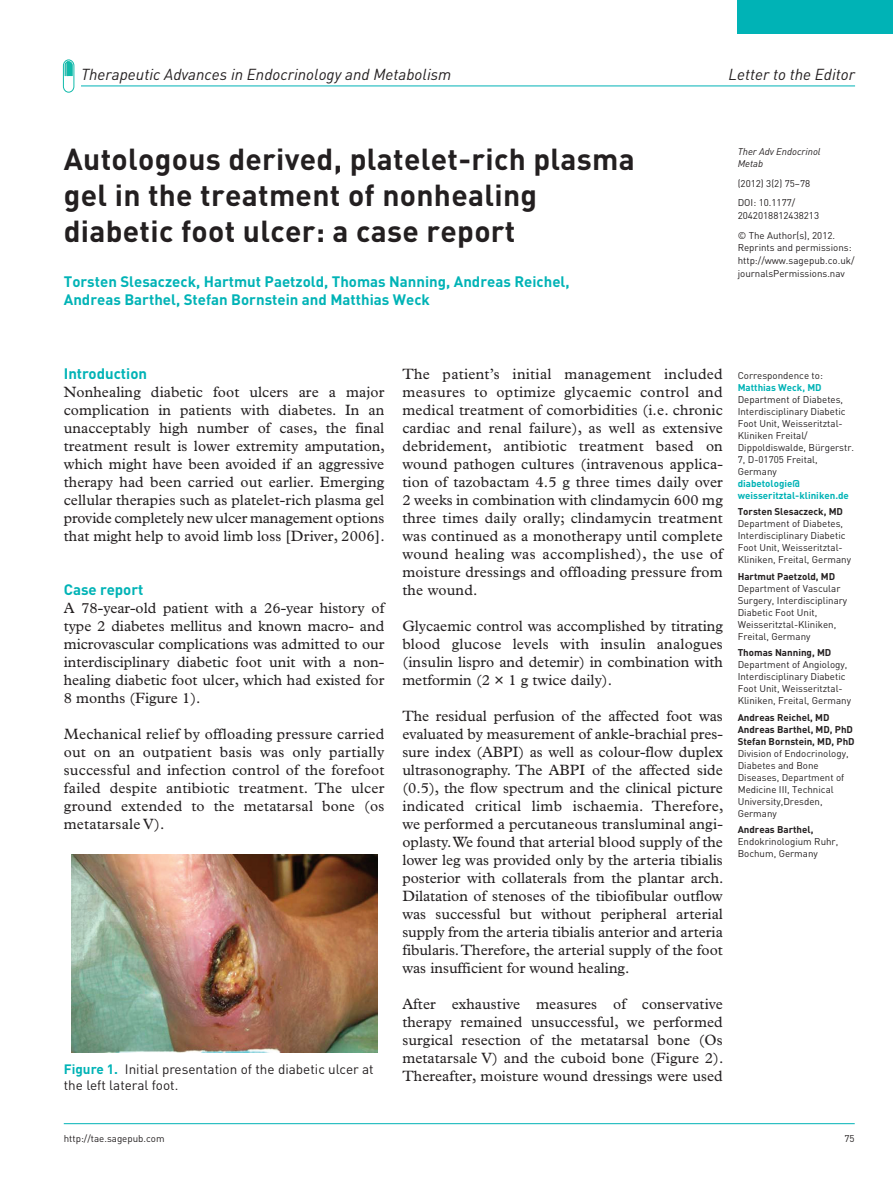
<style>
.page{position:relative;width:893px;height:1191px;background:#fff}
.page>*{position:absolute;margin:0;border:0;box-sizing:border-box;transform-origin:0 0}
.AT{font:700 30px/36px "DIN";letter-spacing:.01em;color:#231f20}
.t1{font:italic 15.75px "DIN";color:#231f20}
.Text-Indent{font:15px/18px "Plantin";letter-spacing:.005em;color:#231f20;text-align:justify}
.Text{font:15px/18px "Plantin";color:#231f20;text-align:justify}
.AU{font:700 15px/18px "DIN";color:#00b3b6}
.SEC-A{font:700 15px "DIN";color:#00b3b6}
.FG{font:13.5px/15.8px "DIN";color:#231f20}
.AF{font:9.75px/12px "DIN";color:#231f20}
.Imprint{font:9.75px/12.8px "DIN";color:#231f20}
.RRH_R{font:9.75px "DIN";color:#231f20}
.Imprint-2{font:italic 9.75px/12.8px "DIN";color:#231f20}
.s1{font-weight:700;color:#00b3b6}
.s2{font-weight:700}
</style>
<div class="page">
<svg style="left:63px;top:59px;width:12px;height:34px"></svg>
<hr style="left:81px;top:86px;width:774px;height:1px;background:#00b3b6">
<hr style="left:64px;top:1123px;width:791px;height:1px;background:#00b3b6">
<div style="left:738px;top:0;width:155px;height:34px;background:#00b3b6"></div>
<img style="left:71px;top:854px;width:306px;height:198px">
<p class="t1" style="left:81px;top:65px;width:372px">Therapeutic Advances in Endocrinology and Metabolism</p>
<p class="t1" style="left:728px;top:65px;width:128px">Letter to the Editor</p>
<p class="AT" style="left:64px;top:139px;width:572px">Autologous derived, platelet-rich plasma gel in the treatment of nonhealing diabetic foot ulcer: a case report</p>
<p class="AU" style="left:64px;top:271px;width:507px">Torsten Slesaczeck, Hartmut Paetzold, Thomas Nanning, Andreas Reichel,<br>Andreas Barthel, Stefan Bornstein and Matthias Weck</p>
<p class="Imprint-2" style="left:738px;top:145px;width:85px">Ther Adv Endocrinol<br>Metab</p>
<p class="Imprint" style="left:738px;top:177px;width:74px">(2012) 3(2) 75–78</p>
<p class="Imprint" style="left:738px;top:196px;width:83px">DOI: 10.1177/<br>2042018812438213</p>
<p class="Imprint" style="left:738px;top:229px;width:118px">© The Author(s), 2012.<br>Reprints and permissions: http://www.sagepub.co.uk/ journalsPermissions.nav</p>
<p class="SEC-A" style="left:64px;top:363px;width:85px">Introduction</p>
<p class="Text" style="left:64px;top:383px;width:323px">Nonhealing diabetic foot ulcers are a major complication in patients with diabetes. In an unacceptably high number of cases, the final treatment result is lower extremity amputation, which might have been avoided if an aggressive therapy had been carried out earlier. Emerging cellular therapies such as platelet-rich plasma gel provide completely new ulcer management options that might help to avoid limb loss [Driver, 2006].</p>
<p class="SEC-A" style="left:64px;top:579px;width:81px">Case report</p>
<p class="Text" style="left:64px;top:599px;width:322px">A 78-year-old patient with a 26-year history of type 2 diabetes mellitus and known macro- and microvascular complications was admitted to our interdisciplinary diabetic foot unit with a non&shy;healing diabetic foot ulcer, which had existed for 8 months (Figure 1).</p>
<p class="Text-Indent" style="left:64px;top:725px;width:322px">Mechanical relief by offloading pressure carried out on an outpatient basis was only partially successful and infection control of the forefoot failed despite antibiotic treatment. The ulcer ground extended to the metatarsal bone (os metatarsale V).</p>
<p class="FG" style="left:64px;top:1060px;width:311px"><span class="s1">Figure 1.</span> Initial presentation of the diabetic ulcer at the left lateral foot.</p>
<p class="Text-Indent" style="left:402px;top:365px;width:322px">The patient’s initial management included measures to optimize glycaemic control and medical treatment of comorbidities (i.e. chronic cardiac and renal failure), as well as extensive debridement, antibiotic treatment based on wound pathogen cultures (intravenous applica&shy;tion of tazobactam 4.5 g three times daily over 2 weeks in combination with clindamycin 600 mg three times daily orally; clindamycin treatment was continued as a monotherapy until complete wound healing was accomplished), the use of moisture dressings and offloading pressure from the wound.</p>
<p class="Text-Indent" style="left:402px;top:617px;width:322px">Glycaemic control was accomplished by titrating blood glucose levels with insulin analogues (insulin lispro and detemir) in combination with metformin (2 × 1 g twice daily).</p>
<p class="Text-Indent" style="left:402px;top:707px;width:323px">The residual perfusion of the affected foot was evaluated by measurement of ankle-brachial pres&shy;sure index (ABPI) as well as colour-flow duplex ultrasonography. The ABPI of the affected side (0.5), the flow spectrum and the clinical picture indicated critical limb ischaemia. Therefore, we performed a percutaneous transluminal angi&shy;oplasty. We found that arterial blood supply of the lower leg was provided only by the arteria tibialis posterior with collaterals from the plantar arch.<br>Dilatation of stenoses of the tibiofibular outflow was successful but without peripheral arterial supply from the arteria tibialis anterior and arteria fibularis. Therefore, the arterial supply of the foot was insufficient for wound healing.</p>
<p class="Text-Indent" style="left:402px;top:995px;width:323px">After exhaustive measures of conservative therapy remained unsuccessful, we performed surgical resection of the metatarsal bone (Os metatarsale V) and the cuboid bone (Figure 2).<br>Thereafter, moisture wound dressings were used</p>
<p class="AF" style="left:738px;top:369px;width:118px">Correspondence to:<br><span class="s1">Matthias Weck, MD<br></span>Department of Diabetes,<br>Interdisciplinary Diabetic<br>Foot Unit, Weisseritztal-<br>Kliniken Freital/<br>Dippoldiswalde, Bürgerstr.<br>7, D-01705 Freital,<br>Germany<br><span class="s1">diabetologie@ weisseritztal-kliniken.de</span></p>
<p class="AF" style="left:738px;top:505px;width:115px"><span class="s2">Torsten Slesaczeck, MD<br></span>Department of Diabetes,<br>Interdisciplinary Diabetic<br>Foot Unit, Weisseritztal-<br>Kliniken, Freital, Germany</p>
<p class="AF" style="left:738px;top:570px;width:111px"><span class="s2">Hartmut Paetzold, MD<br></span>Department of Vascular<br>Surgery, Interdisciplinary<br>Diabetic Foot Unit,<br>Weisseritztal-Kliniken,<br>Freital, Germany</p>
<p class="AF" style="left:738px;top:646px;width:115px"><span class="s2">Thomas Nanning, MD<br></span>Department of Angiology,<br>Interdisciplinary Diabetic<br>Foot Unit, Weisseritztal-<br>Kliniken, Freital, Germany</p>
<p class="AF" style="left:738px;top:711px;width:118px"><span class="s2">Andreas Reichel, MD<br>Andreas Barthel, MD, PhD<br>Stefan Bornstein, MD, PhD<br></span>Division of Endocrinology,<br>Diabetes and Bone<br>Diseases, Department of<br>Medicine III, Technical<br>University,Dresden,<br>Germany</p>
<p class="AF" style="left:738px;top:823px;width:102px"><span class="s2">Andreas Barthel,<br></span>Endokrinologium Ruhr,<br>Bochum, Germany</p>
<p class="RRH_R" style="left:64px;top:1132px;width:102px">http://tae.sagepub.com</p>
<p class="RRH_R" style="left:844px;top:1132px;width:12px">75</p>
</div>
